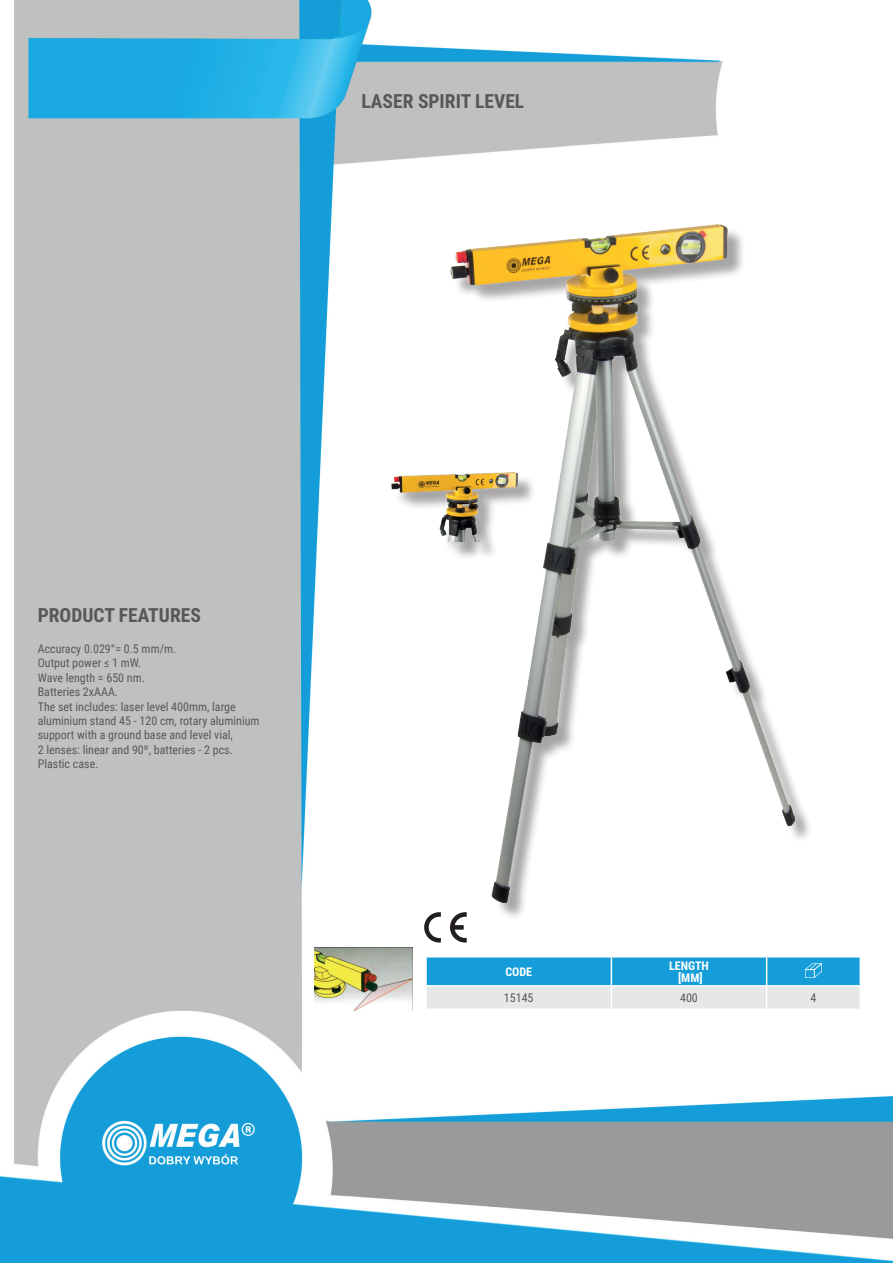
<style>
.page{position:relative;width:893px;height:1263px;background:#fff}
.page>*{position:absolute;margin:0;border:0;box-sizing:border-box;transform-origin:0 0}
.t1{font:700 19.5px "Roboto Condensed";color:#57585a}
.t2{font:12px/14.4px "Roboto Condensed";color:#57585a}
.t3{font:700 12px/12px "Roboto Condensed";color:#fff;text-align:center}
</style>
<div class="page">
<img style="left:0;top:0;width:893px;height:1263px">
<div style="left:453px;top:227px;width:360px;height:694px;background:#fff"></div>
<img style="left:451px;top:225px;width:344px;height:677px">
<img style="left:315px;top:947px;width:97px;height:63px">
<hr style="left:425px;top:957px;width:2px;height:28px;background:#fff">
<hr style="left:425px;top:986px;width:2px;height:22px;background:#fff">
<hr style="left:611px;top:956px;width:156px;height:1px;background:#fff">
<hr style="left:767px;top:956px;width:94px;height:1px;background:#fff">
<hr style="left:425px;top:956px;width:186px;height:1px;background:#fff">
<hr style="left:425px;top:985px;width:186px;height:1px;background:#fff">
<hr style="left:425px;top:1008px;width:186px;height:2px;background:#fff">
<hr style="left:611px;top:1008px;width:156px;height:2px;background:#fff">
<hr style="left:767px;top:1008px;width:94px;height:2px;background:#fff">
<svg style="left:426px;top:957px;width:435px;height:52px;background:#7dc3e2"></svg>
<svg style="left:450px;top:912px;width:17px;height:30px"></svg>
<svg style="left:424px;top:912px;width:17px;height:30px"></svg>
<div style="left:394px;top:475px;width:142px;height:86px;background:#231f20;opacity:.4"></div>
<img style="left:392px;top:473px;width:126px;height:69px">
<h1 class="t1" style="left:361px;top:88px;width:164px">LASER SPIRIT LEVEL</h1>
<h1 class="t1" style="left:38px;top:601px;width:165px">PRODUCT FEATURES</h1>
<p class="t2" style="left:38px;top:641px;width:223px">Accuracy 0.029°= 0.5 mm/m.<br>Output power ≤ 1 mW.<br>Wave length = 650 nm.<br>Batteries 2xAAA.<br>The set includes: laser level 400mm, large aluminium stand 45 - 120 cm, rotary aluminium support with a ground base and level vial,<br>2 lenses: linear and 90º, batteries - 2 pcs.<br>Plastic case.</p>
<p class="t3" style="left:505px;top:965px;width:28px">CODE</p>
<p class="t3" style="left:669px;top:959px;width:41px">LENGTH [MM]</p>
<p class="t2" style="left:504px;top:990px;width:31px">15145</p>
<p class="t2" style="left:680px;top:990px;width:19px">400</p>
<p class="t2" style="left:810px;top:990px;width:7px">4</p>
</div>
